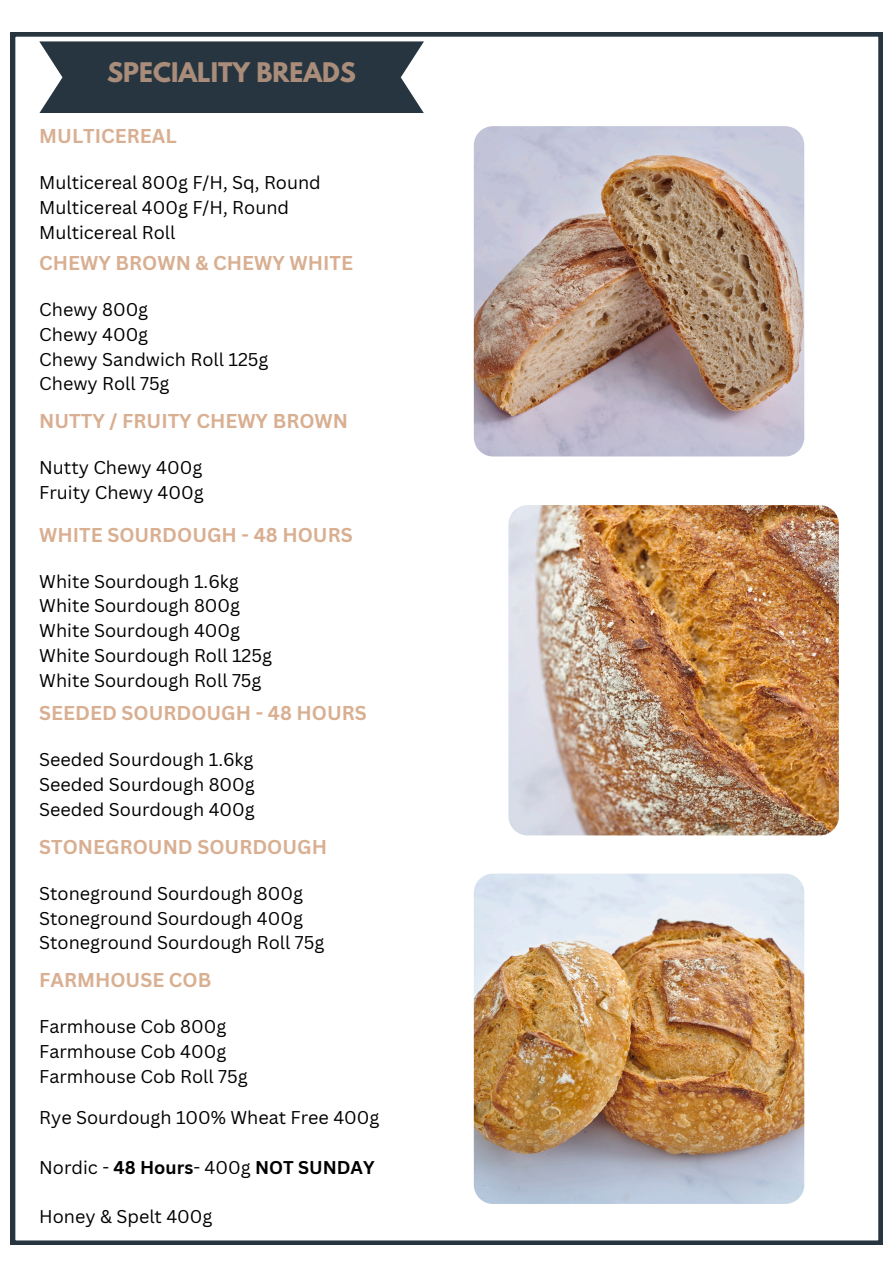
<style>
.page{position:relative;width:894px;height:1264px;background:#fff}
.page>*{position:absolute;margin:0;border:0;box-sizing:border-box;transform-origin:0 0}
.t1{font:700 24px "League Spartan";color:#a98c79}
.t2{font:700 19.5px "Canva Sans";color:#d9af92}
.t3{font:18px "Canva Sans";color:#000}
.t4{font:700 18px "Canva Sans";color:#000}
.s1{font-weight:400}
</style>
<div class="page">
<img style="left:11px;top:32px;width:871px;height:1212px">
<h1 class="t1" style="left:107px;top:60px;width:250px">SPECIALITY BREADS</h1>
<p class="t2" style="left:39px;top:122px;width:139px">MULTICEREAL</p>
<h2 class="t3" style="left:39px;top:170px;width:283px">Multicereal 800g F/H, Sq, Round</h2>
<p class="t3" style="left:39px;top:194px;width:251px">Multicereal 400g F/H, Round</p>
<p class="t3" style="left:39px;top:219px;width:138px">Multicereal Roll</p>
<p class="t2" style="left:39px;top:249px;width:315px">CHEWY BROWN &amp; CHEWY WHITE</p>
<p class="t3" style="left:39px;top:297px;width:110px">Chewy 800g</p>
<h2 class="t3" style="left:39px;top:321px;width:110px">Chewy 400g</h2>
<p class="t3" style="left:39px;top:346px;width:231px">Chewy Sandwich Roll 125g</p>
<p class="t3" style="left:39px;top:371px;width:132px">Chewy Roll 75g</p>
<h2 class="t2" style="left:39px;top:407px;width:310px">NUTTY / FRUITY CHEWY BROWN</h2>
<p class="t3" style="left:39px;top:455px;width:164px">Nutty Chewy 400g</p>
<p class="t3" style="left:39px;top:480px;width:166px">Fruity Chewy 400g</p>
<p class="t2" style="left:39px;top:520px;width:315px">WHITE SOURDOUGH - 48 HOURS</p>
<p class="t3" style="left:39px;top:568px;width:201px">White Sourdough 1.6kg</p>
<p class="t3" style="left:39px;top:593px;width:202px">White Sourdough 800g</p>
<h2 class="t3" style="left:39px;top:618px;width:202px">White Sourdough 400g</h2>
<p class="t3" style="left:39px;top:642px;width:234px">White Sourdough Roll 125g</p>
<p class="t3" style="left:39px;top:667px;width:224px">White Sourdough Roll 75g</p>
<p class="t2" style="left:39px;top:699px;width:329px">SEEDED SOURDOUGH - 48 HOURS</p>
<h2 class="t3" style="left:39px;top:747px;width:216px">Seeded Sourdough 1.6kg</h2>
<p class="t3" style="left:39px;top:771px;width:217px">Seeded Sourdough 800g</p>
<p class="t3" style="left:39px;top:796px;width:217px">Seeded Sourdough 400g</p>
<p class="t2" style="left:39px;top:832px;width:289px">STONEGROUND SOURDOUGH</p>
<h2 class="t3" style="left:39px;top:880px;width:265px">Stoneground Sourdough 800g</h2>
<p class="t3" style="left:39px;top:905px;width:265px">Stoneground Sourdough 400g</p>
<p class="t3" style="left:39px;top:930px;width:286px">Stoneground Sourdough Roll 75g</p>
<p class="t2" style="left:39px;top:966px;width:173px">FARMHOUSE COB</p>
<p class="t3" style="left:39px;top:1014px;width:188px">Farmhouse Cob 800g</p>
<p class="t3" style="left:39px;top:1038px;width:188px">Farmhouse Cob 400g</p>
<p class="t3" style="left:39px;top:1063px;width:210px">Farmhouse Cob Roll 75g</p>
<p class="t3" style="left:39px;top:1104px;width:341px">Rye Sourdough 100% Wheat Free 400g</p>
<p class="t4" style="left:39px;top:1154px;width:337px"><span class="s1">Nordic -</span> 48 Hours<span class="s1">- 400g</span> NOT SUNDAY</p>
<p class="t3" style="left:39px;top:1203px;width:175px">Honey &amp; Spelt 400g</p>
</div>
